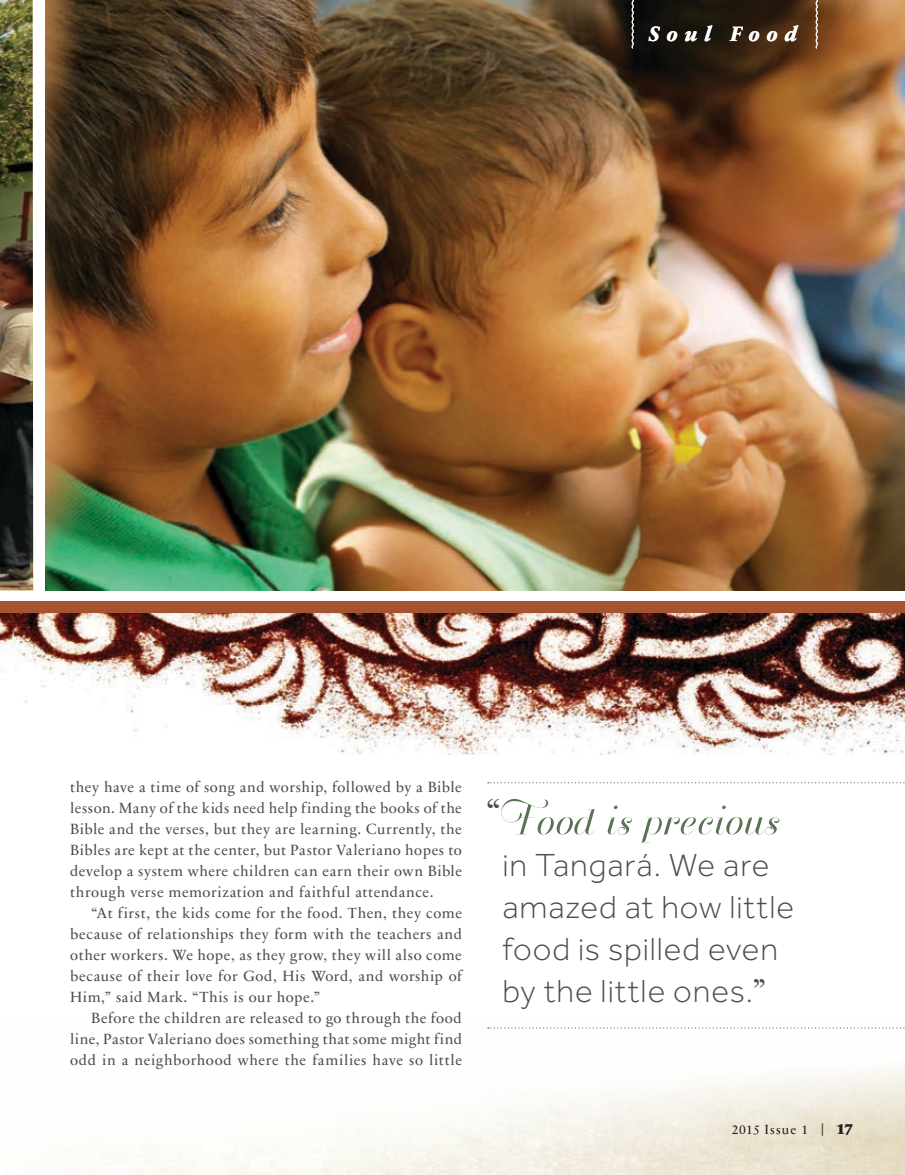
<style>
.page{position:relative;width:905px;height:1175px;background:#fff}
.page>*{position:absolute;margin:0;border:0;box-sizing:border-box;transform-origin:0 0}
.bodytext{font:54px "Breathe Standard";letter-spacing:.005em;color:#597452}
.bodytext-2{font:36px "Sabon Next LT Pro Display";color:#4d4d4f}
.bodytext-3{font:300 33px/42px "Effra";letter-spacing:.03em;color:#4d4d4f}
.t1{font:italic 800 21px "Sabon Next LT Pro";letter-spacing:.335em;color:#fff}
.bodytext-4{font:15px/21px "Sabon Next LT Pro";letter-spacing:.035em;color:#4d4d4f;text-align:justify}
.t2{font:13.5px "Sabon Next LT Pro";letter-spacing:.06em;color:#231f20}
.s1{font-family:"Sabon Next LT Pro Display";font-weight:400}
.s2{font-family:"Gotham"}
.s3{font-weight:900;font-size:15.75px}
</style>
<div class="page">
<img style="left:0;top:0;width:33px;height:590px">
<img style="left:45px;top:0;width:859px;height:590px">
<img style="left:0;top:613px;width:904px;height:141px">
<svg style="left:488px;top:782px;width:417px;height:1px"></svg>
<svg style="left:488px;top:1027px;width:417px;height:1px"></svg>
<svg style="left:815px;top:0;width:3px;height:49px"></svg>
<svg style="left:631px;top:0;width:3px;height:49px"></svg>
<div style="left:0;top:601px;width:904px;height:12px;background:#a6542f"></div>
<p class="t1" style="left:649px;top:17px;width:150px">Soul Food</p>
<p class="bodytext-4" style="left:70px;top:776px;width:393px">they have a time of song and worship, followed by a Bible lesson. Many of the kids need help finding the books of the Bible and the verses, but they are learning. Currently, the Bibles are kept at the center, but Pastor Valeriano hopes to develop a system where children can earn their own Bible through verse memorization and faithful attendance.</p>
<p class="bodytext-4" style="left:70px;top:902px;width:393px;text-indent:21px">“At first, the kids come for the food. Then, they come because of relationships they form with the teachers and other workers. We hope, as they grow, they will also come because of their love for God, His Word, and worship of Him,” said Mark. “This is our hope.”</p>
<p class="bodytext-4" style="left:70px;top:1007px;width:393px;text-indent:21px">Before the children are released to go through the food line, Pastor Valeriano does something that some might find odd in a neighborhood where the families have so little</p>
<p class="bodytext-2" style="left:501px;top:822px;width:17px;rotate:-180deg">”</p>
<p class="bodytext" style="left:502px;top:789px;width:280px">Food is precious</p>
<p class="bodytext-3" style="left:502px;top:844px;width:293px">in Tangará. We are amazed at how little food is spilled even by the little ones.<span class="s1">”</span></p>
<p class="t2" style="left:731px;top:1118px;width:122px">2015 Issue 1 <span class="s2">|</span> <span class="s3">17</span></p>
</div>
